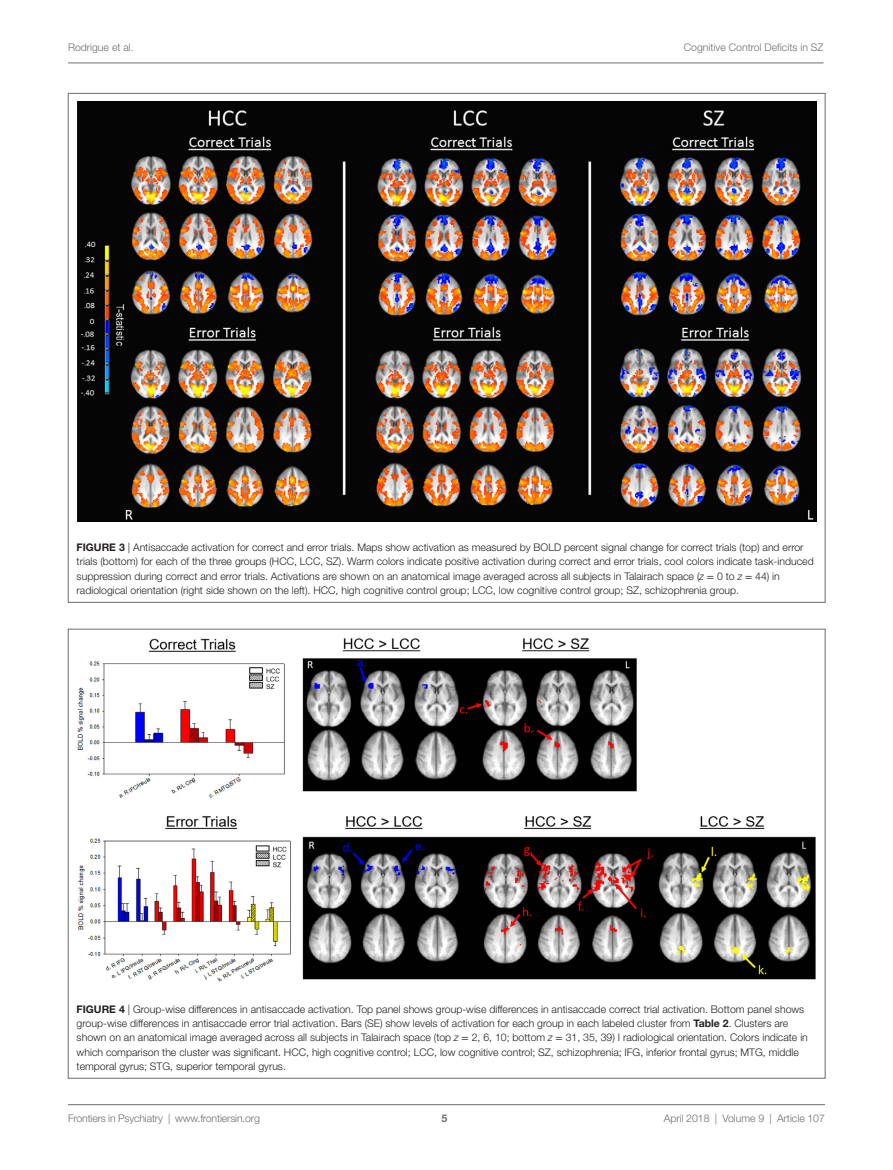
<style>
.page{position:relative;width:893px;height:1170px;background:#fff}
.page>*{position:absolute;margin:0;border:0;box-sizing:border-box;transform-origin:0 0}
.t1{font:300 10.5px/14.2px "Helvetica Neue LT Std";color:#231f20}
.t2{font:300 10.5px "Helvetica Neue LT Std";color:#6c6d70}
.t3{font:700 10.5px "Helvetica Neue LT Std";color:#6c6d70}
.s1{font-weight:700}
.s2{font-style:italic}
.s3{font-family:"STIX General";font-weight:400}
</style>
<div class="page">
<img style="left:77px;top:102px;width:739px;height:419px">
<img style="left:77px;top:638px;width:739px;height:344px">
<hr style="left:68px;top:1104px;width:757px;height:1px;background:#6c6d70">
<hr style="left:68px;top:63px;width:755px;height:1px;background:#6c6d70">
<p class="t2" style="left:68px;top:41px;width:67px">Rodrigue et al.</p>
<p class="t2" style="left:684px;top:41px;width:141px">Cognitive Control Deficits in SZ</p>
<p class="t1" style="left:77px;top:540px;width:738px"><span class="s1">FIGURE 3</span> | Antisaccade activation for correct and error trials. Maps show activation as measured by BOLD percent signal change for correct trials (top) and error trials (bottom) for each of the three groups (HCC, LCC, SZ). Warm colors indicate positive activation during correct and error trials, cool colors indicate task-induced suppression during correct and error trials. Activations are shown on an anatomical image averaged across all subjects in Talairach space (<span class="s2">z</span> <span class="s3">=</span> 0 to <span class="s2">z</span> <span class="s3">=</span> 44) in radiological orientation (right side shown on the left). HCC, high cognitive control group; LCC, low cognitive control group; SZ, schizophrenia group.</p>
<p class="t1" style="left:77px;top:1001px;width:733px"><span class="s1">FIGURE 4</span> | Group-wise differences in antisaccade activation. Top panel shows group-wise differences in antisaccade correct trial activation. Bottom panel shows group-wise differences in antisaccade error trial activation. Bars (SE) show levels of activation for each group in each labeled cluster from <span class="s1">TABLE 2</span>. Clusters are shown on an anatomical image averaged across all subjects in Talairach space (top <span class="s2">z</span> <span class="s3">=</span> 2, 6, 10; bottom <span class="s2">z</span> <span class="s3">=</span> 31, 35, 39) I radiological orientation. Colors indicate in which comparison the cluster was significant. HCC, high cognitive control; LCC, low cognitive control; SZ, schizophrenia; IFG, inferior frontal gyrus; MTG, middle temporal gyrus; STG, superior temporal gyrus.</p>
<p class="t2" style="left:68px;top:1111px;width:193px">Frontiers in Psychiatry | www.frontiersin.org</p>
<p class="t2" style="left:664px;top:1111px;width:163px">April 2018 | Volume 9 | Article 107</p>
<p class="t3" style="left:441px;top:1111px;width:7px">5</p>
</div>
